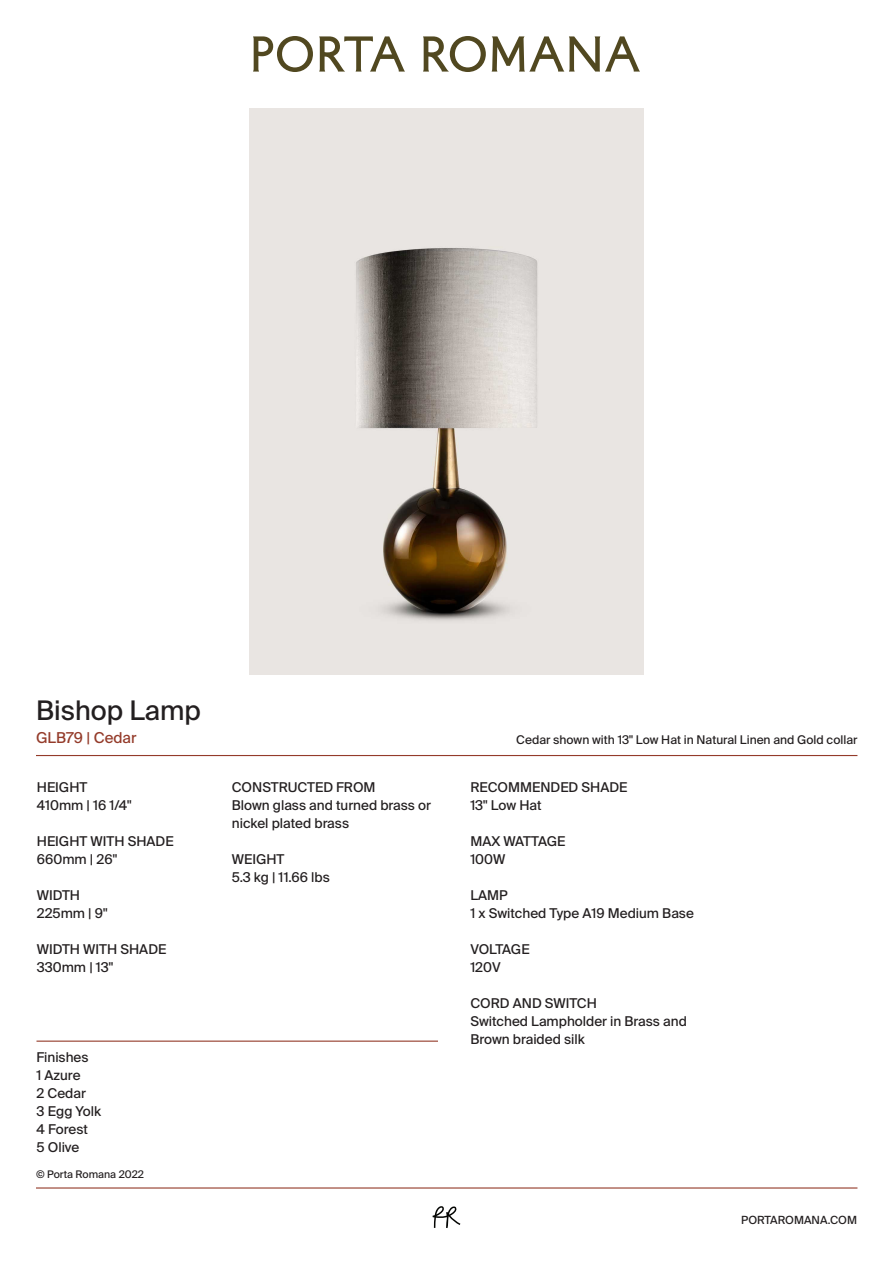
<style>
.page{position:relative;width:893px;height:1263px;background:#fff}
.page>*{position:absolute;margin:0;border:0;box-sizing:border-box;transform-origin:0 0}
.t1{font:27px "Suisse Intl";color:#231f20}
.t2{font:15px "Suisse Intl";color:#943b2a}
.t3{font:13.5px/18px "Suisse Intl";color:#231f20}
.t4{font:12px "Suisse Intl";color:#231f20}
.t5{font:11.25px "Suisse Intl";color:#231f20}
.t6{font:10.5px "Suisse Intl";color:#231f20}
</style>
<div class="page">
<hr style="left:36px;top:755px;width:821px;height:1px;background:#943b2a">
<img style="left:250px;top:108px;width:393px;height:566px">
<svg style="left:253px;top:36px;width:60px;height:36px"></svg>
<svg style="left:319px;top:36px;width:86px;height:36px"></svg>
<svg style="left:423px;top:36px;width:63px;height:36px"></svg>
<svg style="left:492px;top:36px;width:148px;height:36px"></svg>
<hr style="left:36px;top:1040px;width:402px;height:2px;background:#943b2a">
<svg style="left:433px;top:1206px;width:27px;height:22px"></svg>
<hr style="left:36px;top:1187px;width:821px;height:1px;background:#943b2a">
<h1 class="t1" style="left:36px;top:695px;width:166px">Bishop Lamp</h1>
<p class="t2" style="left:36px;top:729px;width:102px">GLB79 | Cedar</p>
<p class="t4" style="left:516px;top:733px;width:343px">Cedar shown with 13" Low Hat in Natural Linen and Gold collar</p>
<p class="t3" style="left:37px;top:778px;width:96px">HEIGHT<br>410mm | 16 1/4"</p>
<p class="t3" style="left:37px;top:832px;width:138px">HEIGHT WITH SHADE<br>660mm | 26"</p>
<p class="t3" style="left:37px;top:886px;width:72px">WIDTH<br>225mm | 9"</p>
<p class="t3" style="left:37px;top:940px;width:131px">WIDTH WITH SHADE<br>330mm | 13"</p>
<p class="t3" style="left:36px;top:1048px;width:66px">Finishes<br>1 Azure<br>2 Cedar<br>3 Egg Yolk<br>4 Forest<br>5 Olive</p>
<p class="t6" style="left:36px;top:1168px;width:109px">© Porta Romana 2022</p>
<p class="t3" style="left:232px;top:778px;width:201px">CONSTRUCTED FROM<br>Blown glass and turned brass or nickel plated brass</p>
<p class="t3" style="left:232px;top:850px;width:99px">WEIGHT<br>5.3 kg | 11.66 lbs</p>
<p class="t3" style="left:470px;top:778px;width:159px">RECOMMENDED SHADE<br>13" Low Hat</p>
<p class="t3" style="left:470px;top:832px;width:97px">MAX WATTAGE<br>100W</p>
<p class="t3" style="left:470px;top:886px;width:225px">LAMP<br>1 x Switched Type A19 Medium Base</p>
<p class="t3" style="left:470px;top:940px;width:61px">VOLTAGE<br>120V</p>
<p class="t3" style="left:470px;top:994px;width:218px">CORD AND SWITCH<br>Switched Lampholder in Brass and<br>Brown braided silk</p>
<p class="t5" style="left:741px;top:1213px;width:117px">PORTAROMANA.COM</p>
</div>
